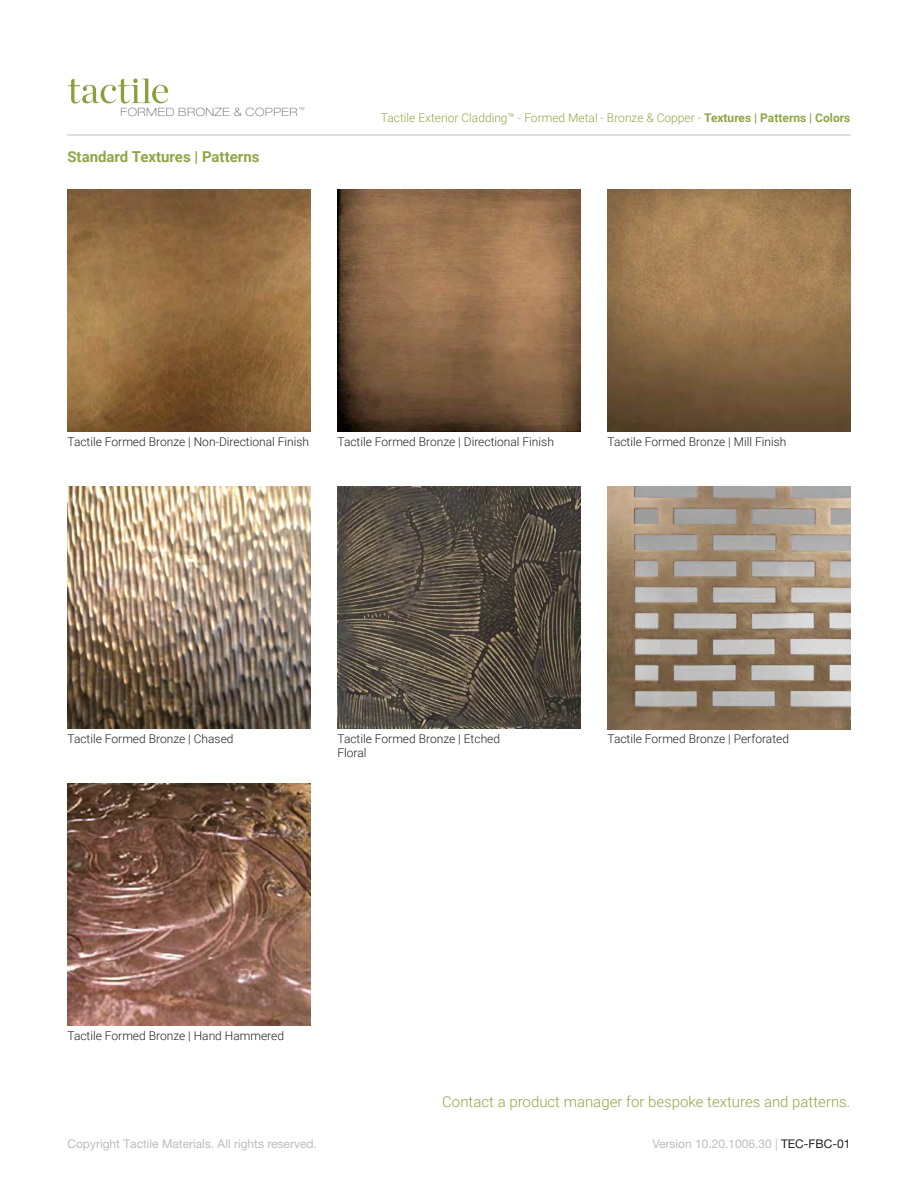
<style>
.page{position:relative;width:918px;height:1188px;background:#fff}
.page>*{position:absolute;margin:0;border:0;box-sizing:border-box;transform-origin:0 0}
.t1{font:300 15px "Roboto";color:#90a648}
.t2{font:700 15px "Roboto";color:#90a648}
.t3{font:300 12px "Roboto";color:#231f20}
.t4{font:300 12px "Roboto";color:#90a648}
.t5{font:12px "Helvetica Neue";color:#bbbdbf}
.t6{font:100 expanded 11.4px "Helvetica Neue";letter-spacing:.05em;color:#606161}
.s1{font-weight:700}
.s2{color:#231f20}
</style>
<div class="page">
<svg style="left:67px;top:79px;width:101px;height:25px"></svg>
<hr style="left:67px;top:135px;width:783px;height:1px;background:#bbbdbf">
<img style="left:68px;top:189px;width:242px;height:243px">
<img style="left:608px;top:486px;width:242px;height:243px">
<img style="left:68px;top:486px;width:242px;height:243px">
<img style="left:608px;top:189px;width:243px;height:243px">
<img style="left:338px;top:189px;width:243px;height:243px">
<img style="left:338px;top:486px;width:243px;height:243px">
<img style="left:68px;top:783px;width:242px;height:243px">
<p class="t6" style="left:120px;top:105px;width:186px">FORMED BRONZE &amp; COPPER<sup>™</sup></p>
<p class="t2" style="left:67px;top:146px;width:194px">Standard Textures | Patterns</p>
<p class="t4" style="left:381px;top:109px;width:471px">Tactile Exterior Cladding™ - Formed Metal - Bronze &amp; Copper - <span class="s1">Textures | Patterns | Colors</span></p>
<p class="t3" style="left:68px;top:433px;width:243px">Tactile Formed Bronze | Non-Directional Finish</p>
<p class="t3" style="left:338px;top:433px;width:218px">Tactile Formed Bronze | Directional Finish</p>
<p class="t3" style="left:607px;top:433px;width:181px">Tactile Formed Bronze | Mill Finish</p>
<p class="t3" style="left:68px;top:730px;width:168px">Tactile Formed Bronze | Chased</p>
<p class="t3" style="left:338px;top:730px;width:164px">Tactile Formed Bronze | Etched</p>
<p class="t3" style="left:608px;top:730px;width:183px">Tactile Formed Bronze | Perforated</p>
<p class="t3" style="left:338px;top:744px;width:31px">Floral</p>
<p class="t3" style="left:68px;top:1027px;width:218px">Tactile Formed Bronze | Hand Hammered</p>
<p class="t1" style="left:442px;top:1091px;width:410px">Contact a product manager for bespoke textures and patterns.</p>
<p class="t5" style="left:67px;top:1136px;width:251px">Copyright Tactile Materials. All rights reserved.</p>
<p class="t5" style="left:652px;top:1136px;width:200px">Version 10.20.1006.30 | <span class="s2">TEC-FBC-01</span></p>
</div>
